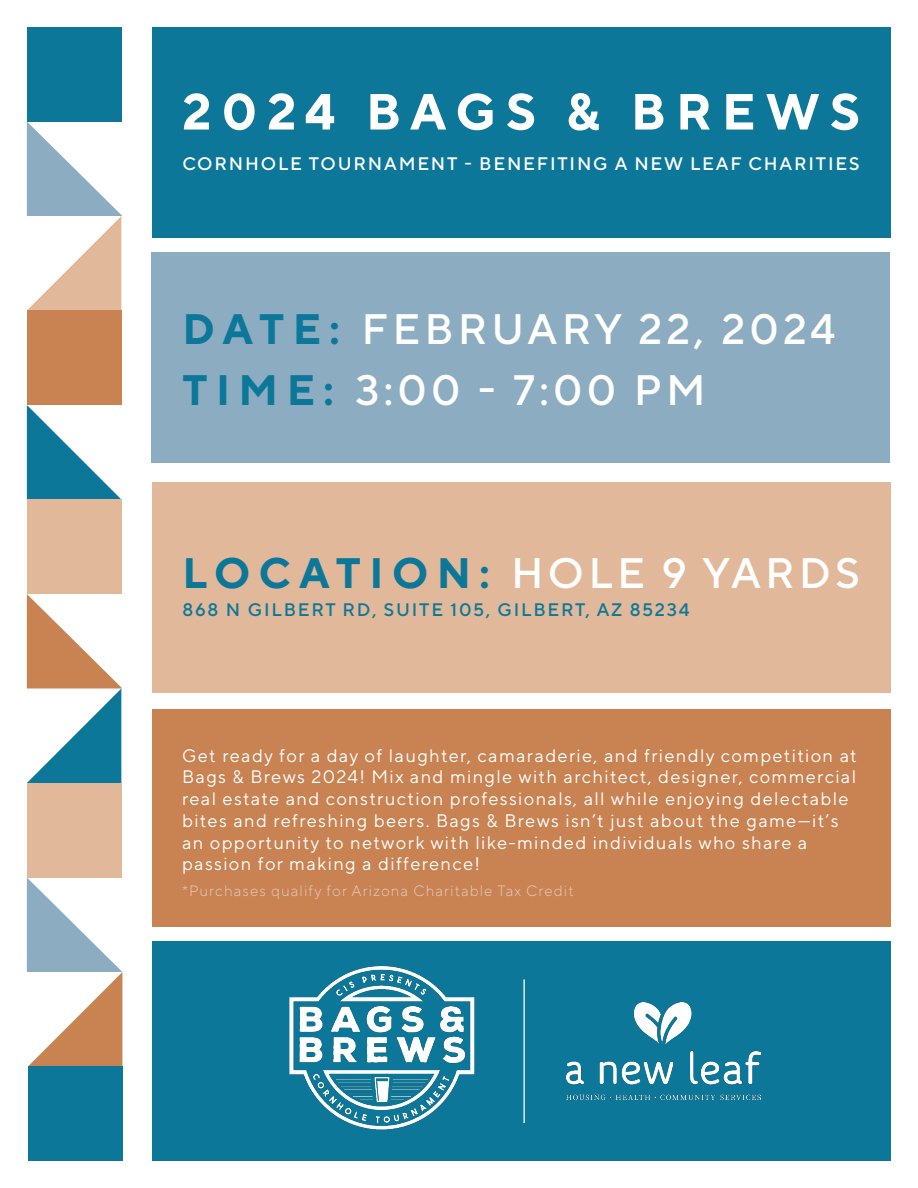
<style>
.page{position:relative;width:918px;height:1188px;background:#fff}
.page>*{position:absolute;margin:0;border:0;box-sizing:border-box;transform-origin:0 0}
.t1{font:700 50.7px "TT Norms Pro";letter-spacing:.2em;color:#fff}
.t2{font:500 42.6px "TT Norms Pro";letter-spacing:.1em;color:#fff}
.t3{font:18.15px/21.8px "TT Norms Pro";letter-spacing:.075em;color:#fff}
.t4{font:500 18.15px "TT Norms Pro";letter-spacing:.1em;color:#fff}
.t5{font:500 18.15px "TT Norms Pro";letter-spacing:.1em;color:#0c7798}
.t6{font:300 15px "TT Norms Pro";letter-spacing:.075em;color:#e1cdc0}
.s1{font-weight:700;color:#0c7798}
</style>
<div class="page">
<div style="left:152px;top:252px;width:738px;height:210px;background:#8cacc1"></div>
<div style="left:152px;top:482px;width:739px;height:210px;background:#e1b99a"></div>
<div style="left:27px;top:27px;width:94px;height:95px;background:#0c7798"></div>
<svg style="left:27px;top:122px;width:95px;height:188px"></svg>
<div style="left:27px;top:310px;width:94px;height:95px;background:#c98252"></div>
<svg style="left:27px;top:405px;width:94px;height:95px"></svg>
<div style="left:27px;top:500px;width:94px;height:94px;background:#e1b99a"></div>
<svg style="left:27px;top:594px;width:95px;height:189px"></svg>
<div style="left:27px;top:783px;width:94px;height:95px;background:#e1b99a"></div>
<svg style="left:27px;top:878px;width:95px;height:188px"></svg>
<div style="left:28px;top:1066px;width:94px;height:95px;background:#0c7798"></div>
<div style="left:152px;top:27px;width:739px;height:210px;background:#0c7798"></div>
<div style="left:152px;top:709px;width:739px;height:217px;background:#c98252"></div>
<div style="left:152px;top:941px;width:739px;height:220px;background:#0c7798"></div>
<img style="left:289px;top:966px;width:186px;height:164px">
<hr style="left:523px;top:979px;width:2px;height:144px;background:#fff">
<img style="left:567px;top:1003px;width:194px;height:97px">
<p class="t1" style="left:182px;top:78px;width:679px">2024 BAGS &amp; BREWS</p>
<p class="t4" style="left:182px;top:152px;width:679px">CORNHOLE TOURNAMENT - BENEFITING A NEW LEAF CHARITIES</p>
<p class="t2" style="left:182px;top:302px;width:654px"><span class="s1">DATE:</span> FEBRUARY 22, 2024</p>
<p class="t2" style="left:182px;top:362px;width:525px"><span class="s1">TIME:</span> 3:00 - 7:00 PM</p>
<p class="t2" style="left:182px;top:546px;width:679px"><span class="s1">LOCATION:</span> HOLE 9 YARDS</p>
<p class="t5" style="left:182px;top:598px;width:509px">868 N GILBERT RD, SUITE 105, GILBERT, AZ 85234</p>
<p class="t3" style="left:182px;top:744px;width:676px">Get ready for a day of laughter, camaraderie, and friendly competition at Bags &amp; Brews 2024! Mix and mingle with architect, designer, commercial real estate and construction professionals, all while enjoying delectable bites and refreshing beers. Bags &amp; Brews isn’t just about the game—it’s an opportunity to network with like-minded individuals who share a passion for making a difference!</p>
<p class="t6" style="left:182px;top:881px;width:393px">*Purchases qualify for Arizona Charitable Tax Credit</p>
</div>
